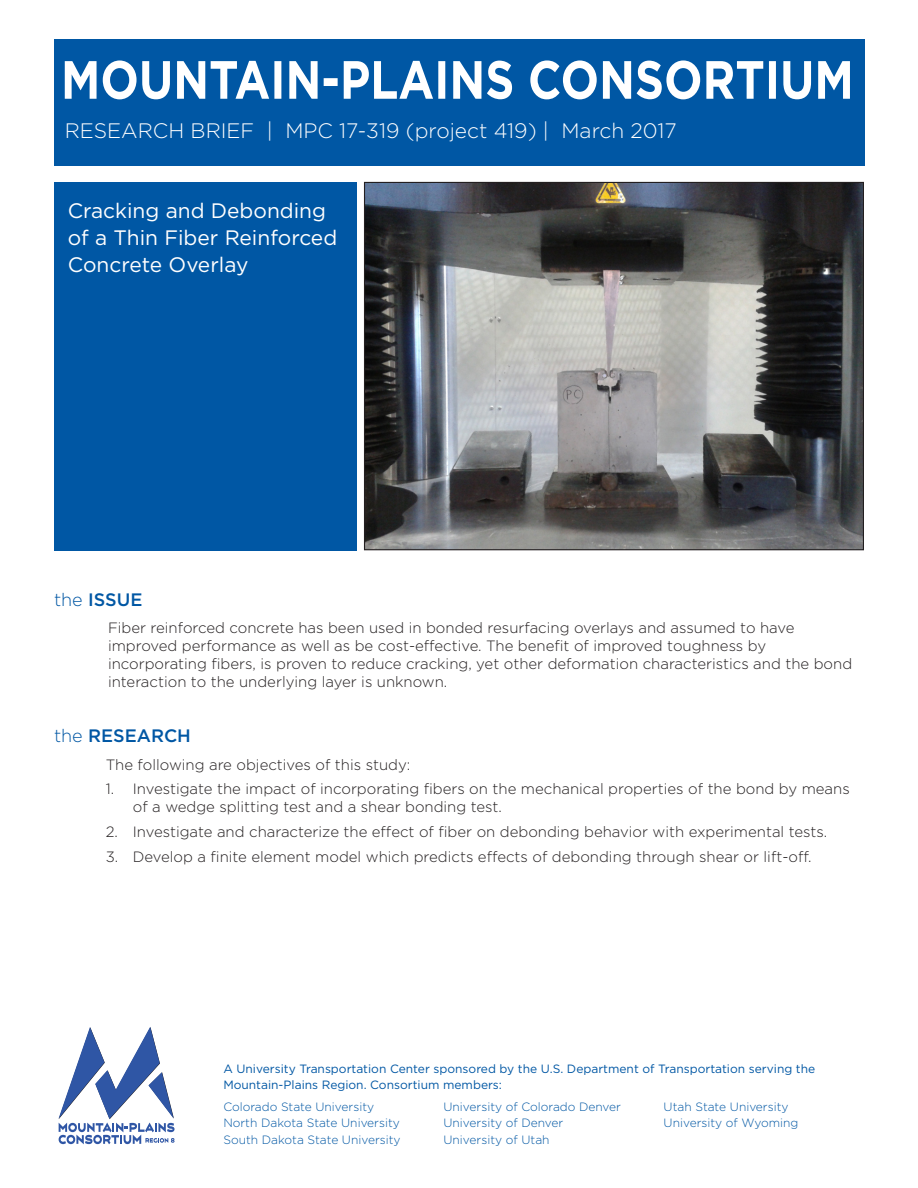
<style>
.page{position:relative;width:918px;height:1188px;background:#fff}
.page>*{position:absolute;margin:0;border:0;box-sizing:border-box;transform-origin:0 0}
.t1{font:20.85px/26.8px "Gotham";color:#fff}
.t2{font:300 20.85px "Gotham";color:#fff}
.t3{font:500 18px "Gotham";color:#0057a4}
.t4{font:300 15px/18px "Gotham";color:#231f20}
.t5{font:300 12px/16.5px "Gotham";color:#0057a4}
.t6{font:12px "Gotham";color:#0057a4}
.s1{font-weight:300}
</style>
<div class="page">
<div style="left:54px;top:182px;width:303px;height:368px;background:#0057a4"></div>
<img style="left:366px;top:184px;width:496px;height:364px">
<div style="left:54px;top:39px;width:810px;height:127px;background:#0057a4"></div>
<svg style="left:65px;top:60px;width:785px;height:39px"></svg>
<svg style="left:58px;top:1027px;width:117px;height:117px"></svg>
<p class="t2" style="left:65px;top:117px;width:614px">RESEARCH BRIEF | MPC 17-319 (project 419) | March 2017</p>
<p class="t1" style="left:68px;top:196px;width:271px">Cracking and Debonding of a Thin Fiber Reinforced<br>Concrete Overlay</p>
<p class="t3" style="left:54px;top:588px;width:90px"><span class="s1">the</span> ISSUE</p>
<p class="t4" style="left:108px;top:618px;width:746px">Fiber reinforced concrete has been used in bonded resurfacing overlays and assumed to have improved performance as well as be cost-effective. The benefit of improved toughness by incorporating fibers, is proven to reduce cracking, yet other deformation characteristics and the bond interaction to the underlying layer is unknown.</p>
<p class="t3" style="left:54px;top:724px;width:138px"><span class="s1">the</span> RESEARCH</p>
<p class="t4" style="left:106px;top:755px;width:306px">The following are objectives of this study:</p>
<p class="t4" style="left:133px;top:780px;width:718px;text-indent:-27px">1. Investigate the impact of incorporating fibers on the mechanical properties of the bond by means of a wedge splitting test and a shear bonding test.</p>
<p class="t4" style="left:106px;top:822px;width:723px">2. Investigate and characterize the effect of fiber on debonding behavior with experimental tests.</p>
<p class="t4" style="left:106px;top:847px;width:707px">3. Develop a finite element model which predicts effects of debonding through shear or lift-off.</p>
<p class="t6" style="left:223px;top:1061px;width:593px">A University Transportation Center sponsored by the U.S. Department of Transportation serving the</p>
<p class="t6" style="left:223px;top:1077px;width:280px">Mountain-Plains Region. Consortium members:</p>
<p class="t5" style="left:223px;top:1098px;width:179px">Colorado State University<br>North Dakota State University<br>South Dakota State University</p>
<p class="t5" style="left:444px;top:1098px;width:179px">University of Colorado Denver</p>
<p class="t5" style="left:444px;top:1114px;width:121px">University of Denver</p>
<p class="t5" style="left:444px;top:1131px;width:108px">University of Utah</p>
<p class="t5" style="left:664px;top:1098px;width:126px">Utah State University</p>
<p class="t5" style="left:664px;top:1114px;width:136px">University of Wyoming</p>
</div>
